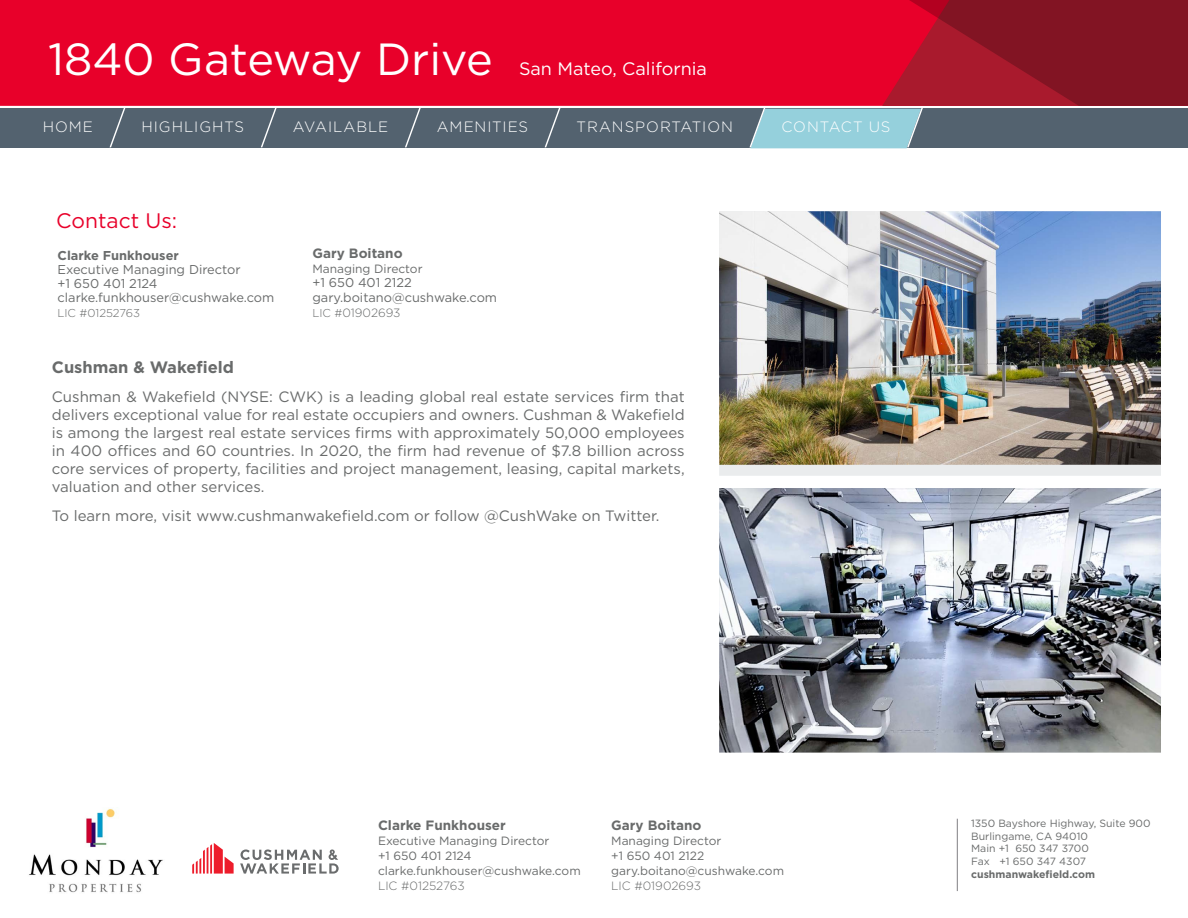
<style>
.page{position:relative;width:1188px;height:918px;background:#fff}
.page>*{position:absolute;margin:0;border:0;box-sizing:border-box;transform-origin:0 0}
.t1{font:45px "Gotham";color:#fff}
.t2{font:21px "Gotham";color:#e8002a}
.t3{font:18px "Gotham";color:#fff}
.t4{font:700 16.5px "Gotham";color:#696b6b}
.t5{font:15px/18px "Gotham";color:#696b6b;text-align:justify}
.t6{font:300 15px "Gotham";letter-spacing:.06em;color:#fff}
.t7{font:700 13.5px "Gotham";color:#696b6b}
.t8{font:12.9px/14.2px "Gotham";color:#696b6b}
.t9{font:700 12.9px "Gotham";color:#696b6b}
.t10{font:12px/15px "Gotham";color:#696b6b}
.t11{font:300 12px "Gotham";letter-spacing:-.005em;color:#696b6b}
.t12{font:300 11.4px "Gotham";letter-spacing:-.005em;color:#696b6b}
.t13{font:10.5px/12.6px "Gotham";color:#696b6b}
.t14{font:700 10.5px "Gotham";color:#696b6b}
.s1{font-size:11.4px}
</style>
<div class="page">
<div style="left:0;top:109px;width:1188px;height:39px;background:#53626f"></div>
<svg style="left:192px;top:843px;width:42px;height:31px"></svg>
<svg style="left:240px;top:849px;width:99px;height:25px"></svg>
<img style="left:29px;top:809px;width:134px;height:84px">
<hr style="left:957px;top:819px;width:1px;height:72px;background:#807f83">
<div style="left:0;top:0;width:748px;height:106px;background:#e8002a"></div>
<svg style="left:108px;top:105px;width:19px;height:43px"></svg>
<svg style="left:259px;top:105px;width:19px;height:43px"></svg>
<svg style="left:404px;top:105px;width:18px;height:43px"></svg>
<svg style="left:543px;top:105px;width:19px;height:43px"></svg>
<svg style="left:748px;top:0;width:440px;height:149px"></svg>
<div style="left:719px;top:465px;width:442px;height:11px;background:#eaeced"></div>
<img style="left:719px;top:211px;width:442px;height:254px">
<img style="left:719px;top:488px;width:442px;height:265px">
<h1 class="t1" style="left:48px;top:30px;width:446px">1840 Gateway Drive</h1>
<p class="t3" style="left:519px;top:57px;width:189px">San Mateo, California</p>
<p class="t6" style="left:43px;top:118px;width:52px">HOME</p>
<p class="t6" style="left:142px;top:118px;width:104px">HIGHLIGHTS</p>
<p class="t6" style="left:293px;top:118px;width:97px">AVAILABLE</p>
<p class="t6" style="left:437px;top:118px;width:93px">AMENITIES</p>
<p class="t6" style="left:577px;top:118px;width:158px">TRANSPORTATION</p>
<p class="t6" style="left:781px;top:118px;width:111px">CONTACT US</p>
<h2 class="t2" style="left:56px;top:207px;width:123px">Contact Us:</h2>
<p class="t9" style="left:58px;top:246px;width:123px">Clarke Funkhouser</p>
<p class="t8" style="left:58px;top:262px;width:218px">Executive Managing Director<br>+1 650 401 2124 clarke.funkhouser@cushwake.com</p>
<p class="t12" style="left:58px;top:305px;width:84px">LIC #01252763</p>
<p class="t7" style="left:312px;top:244px;width:92px">Gary Boitano</p>
<p class="t10" style="left:312px;top:261px;width:112px">Managing Director</p>
<p class="t8" style="left:312px;top:275px;width:186px">+1 650 401 2122 gary.boitano@cushwake.com</p>
<p class="t11" style="left:312px;top:305px;width:90px"><span class="s1">LIC #</span>01902693</p>
<p class="t4" style="left:52px;top:356px;width:184px">Cushman &amp; Wakefield</p>
<p class="t5" style="left:52px;top:387px;width:634px">Cushman &amp; Wakefield (NYSE: CWK) is a leading global real estate services firm that delivers exceptional value for real estate occupiers and owners. Cushman &amp; Wakefield is among the largest real estate services firms with approximately 50,000 employees in 400 offices and 60 countries. In 2020, the firm had revenue of $7.8 billion across core services of property, facilities and project management, leasing, capital markets, valuation and other services.</p>
<p class="t5" style="left:52px;top:506px;width:609px">To learn more, visit www.cushmanwakefield.com or follow @CushWake on Twitter.</p>
<p class="t7" style="left:378px;top:816px;width:129px">Clarke Funkhouser</p>
<p class="t10" style="left:378px;top:833px;width:204px">Executive Managing Director<br>+1 650 401 2124 clarke.funkhouser@cushwake.com</p>
<p class="t11" style="left:378px;top:878px;width:88px">LIC #01252763</p>
<p class="t7" style="left:611px;top:816px;width:92px">Gary Boitano</p>
<p class="t10" style="left:611px;top:833px;width:174px">Managing Director<br>+1 650 401 2122 gary.boitano@cushwake.com</p>
<p class="t11" style="left:611px;top:878px;width:91px">LIC #01902693</p>
<p class="t13" style="left:971px;top:817px;width:181px">1350 Bayshore Highway, Suite 900<br>Burlingame, CA 94010<br>Main +1 650 347 3700<br>Fax +1 650 347 4307</p>
<p class="t14" style="left:971px;top:867px;width:125px">cushmanwakefield.com</p>
</div>
